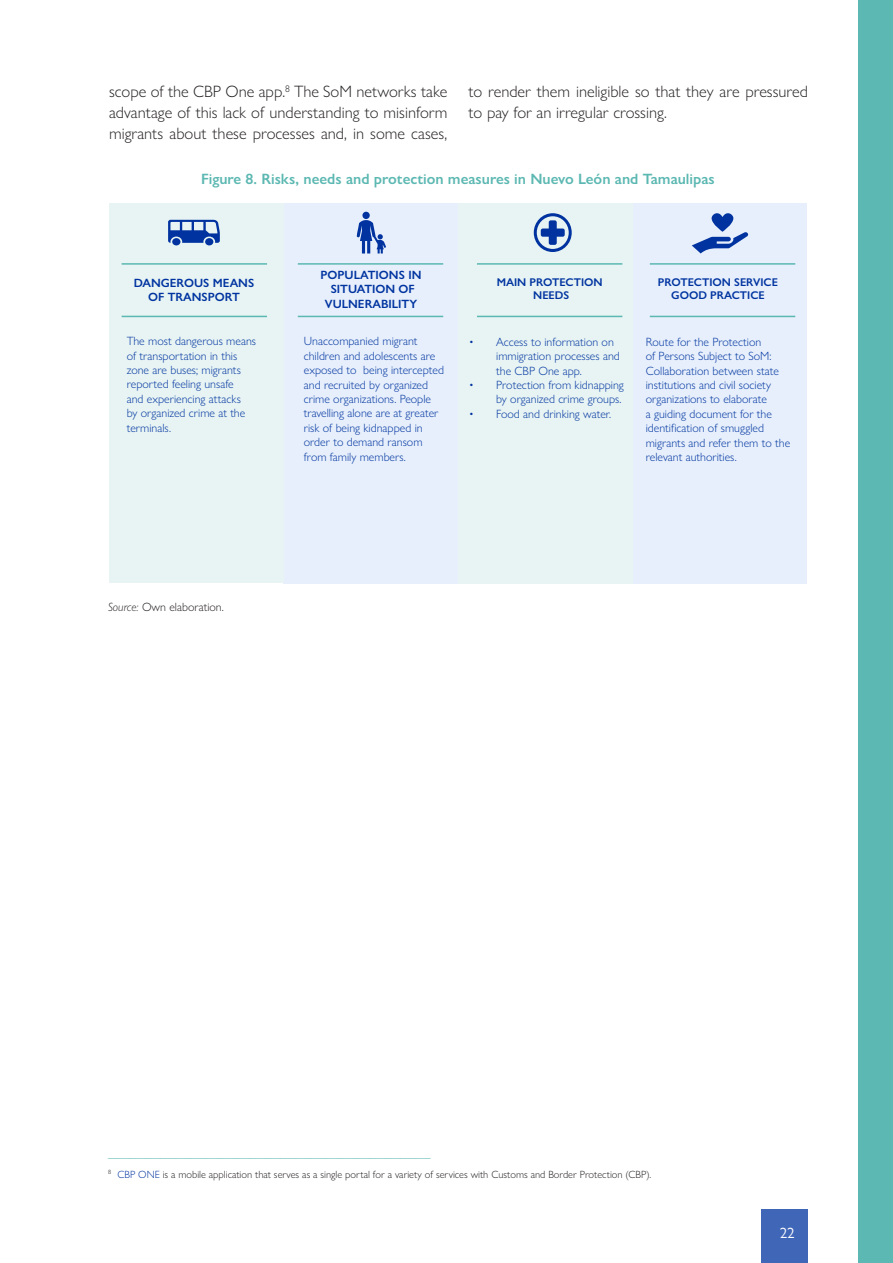
<style>
.page{position:relative;width:893px;height:1263px;background:#fff}
.page>*{position:absolute;margin:0;border:0;box-sizing:border-box;transform-origin:0 0}
.t1{font:300 16.5px/21px "Gill Sans Nova";color:#231f20;text-align:justify}
.t2{font:600 15px "Gill Sans Nova";color:#5cb8b2}
.t3{font:300 15px "Gill Sans Nova";color:#5cb8b2}
.t4{font:15px "Gill Sans Nova";color:#fff}
.t5{font:300 12px/14.4px "Gill Sans Nova";color:#0033a0}
.t6{font:600 12px/14.4px "Gill Sans Nova";color:#0033a0;text-align:center}
.t7{font:300 12px "Gill Sans Nova";color:#231f20}
.t8{font:600 11.25px "Gill Sans Nova";color:#0033a0}
.t9{font:300 10.5px "Gill Sans Nova";color:#231f20}
.s1{font-style:italic}
.s2{color:#0033a0}
</style>
<div class="page">
<div style="left:761px;top:1209px;width:47px;height:54px;background:#4066b8"></div>
<div style="left:633px;top:203px;width:174px;height:380px;background:#e6effb"></div>
<div style="left:458px;top:203px;width:174px;height:380px;background:#e7f4f3"></div>
<div style="left:283px;top:203px;width:175px;height:380px;background:#e6effb"></div>
<div style="left:109px;top:204px;width:174px;height:379px;background:#e7f4f3"></div>
<svg style="left:168px;top:220px;width:52px;height:23px"></svg>
<div style="left:205px;top:238px;width:8px;height:7px;background:#0033a0;border-radius:50%"></div>
<div style="left:172px;top:238px;width:8px;height:7px;background:#0033a0;border-radius:50%"></div>
<hr style="left:122px;top:316px;width:145px;height:1px;background:#5cb8b2">
<hr style="left:122px;top:263px;width:145px;height:2px;background:#5cb8b2">
<div style="left:362px;top:212px;width:8px;height:7px;background:#0033a0;border-radius:50%"></div>
<svg style="left:357px;top:220px;width:29px;height:33px"></svg>
<svg style="left:534px;top:213px;width:38px;height:39px"></svg>
<svg style="left:692px;top:213px;width:56px;height:40px"></svg>
<hr style="left:298px;top:316px;width:145px;height:1px;background:#5cb8b2">
<hr style="left:298px;top:263px;width:145px;height:2px;background:#5cb8b2">
<hr style="left:477px;top:316px;width:145px;height:1px;background:#5cb8b2">
<hr style="left:477px;top:263px;width:145px;height:2px;background:#5cb8b2">
<hr style="left:650px;top:316px;width:145px;height:1px;background:#5cb8b2">
<hr style="left:650px;top:263px;width:145px;height:2px;background:#5cb8b2">
<div style="left:859px;top:0;width:34px;height:1263px;background:#5cb8b2"></div>
<p class="t1" style="left:109px;top:81px;width:340px">scope of the CBP One app.<sup>8</sup> The SoM networks take advantage of this lack of understanding to misinform migrants about these processes and, in some cases,</p>
<p class="t1" style="left:469px;top:80px;width:341px">to render them ineligible so that they are pressured to pay for an irregular crossing.</p>
<p class="t2" style="left:201px;top:169px;width:515px">Figure 8. Risks, needs and protection measures in Nuevo León and Tamaulipas</p>
<p class="t6" style="left:134px;top:275px;width:122px">DANGEROUS MEANS</p>
<p class="t6" style="left:148px;top:290px;width:93px">OF TRANSPORT</p>
<p class="t6" style="left:321px;top:268px;width:102px">POPULATIONS IN<br>SITUATION OF<br>VULNERABILITY</p>
<p class="t8" style="left:497px;top:275px;width:107px">MAIN PROTECTION</p>
<p class="t8" style="left:533px;top:289px;width:38px">NEEDS</p>
<p class="t8" style="left:658px;top:275px;width:121px">PROTECTION SERVICE</p>
<p class="t8" style="left:671px;top:289px;width:95px">GOOD PRACTICE</p>
<p class="t5" style="left:127px;top:334px;width:131px">The most dangerous means of transportation in this zone are buses; migrants reported feeling unsafe<br>and experiencing attacks<br>by organized crime at the terminals.</p>
<p class="t5" style="left:304px;top:334px;width:142px">Unaccompanied migrant children and adolescents are exposed to being intercepted and recruited by organized crime organizations. People travelling alone are at greater risk of being kidnapped in order to demand ransom from family members.</p>
<p class="t5" style="left:646px;top:334px;width:146px">Route for the Protection<br>of Persons Subject to SoM:<br>Collaboration between state institutions and civil society organizations to elaborate<br>a guiding document for the identification of smuggled migrants and refer them to the relevant authorities.</p>
<p class="t5" style="left:496px;top:334px;width:125px;text-indent:-27px">• Access to information on immigration processes and the CBP One app.</p>
<p class="t5" style="left:469px;top:378px;width:156px;text-align:right">• Protection from kidnapping by organized crime groups.</p>
<p class="t5" style="left:469px;top:406px;width:143px">• Food and drinking water.</p>
<p class="t7" style="left:108px;top:599px;width:117px"><span class="s1">Source:</span> Own elaboration.</p>
<p class="t3" style="left:108px;top:1143px;width:324px">___________________________________________</p>
<p class="t9" style="left:108px;top:1168px;width:545px"><sup>8</sup> <span class="s2">CBP ONE</span> is a mobile application that serves as a single portal for a variety of services with Customs and Border Protection (CBP).</p>
<p class="t4" style="left:780px;top:1224px;width:16px">22</p>
</div>
